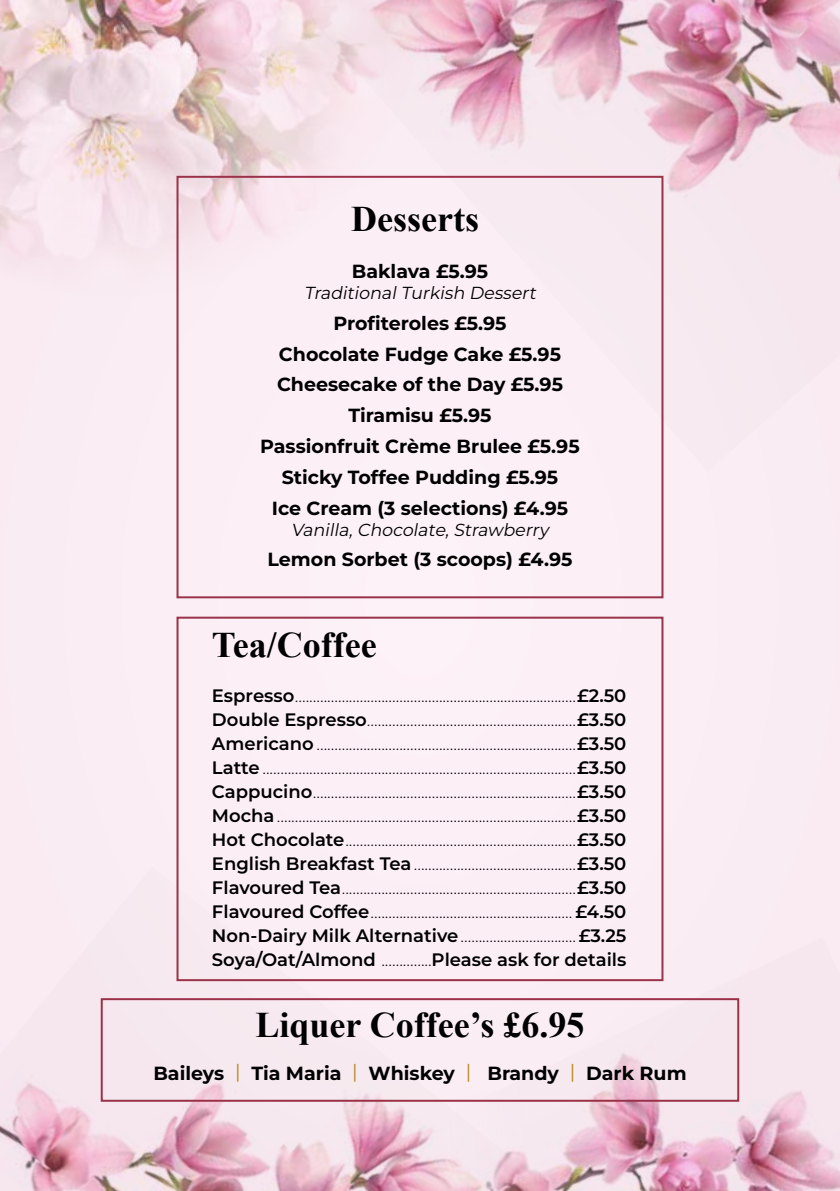
<style>
.page{position:relative;width:840px;height:1191px;background:#fff}
.page>*{position:absolute;margin:0;border:0;box-sizing:border-box;transform-origin:0 0}
.t1{font:700 36px "Times New Roman";color:#000}
.t2{font:700 19px/30.8px "Montserrat";color:#000;text-align:center}
.t3{font:300 18px/24px "Montserrat";color:#000;text-align:justify}
.t4{font:italic 17.4px "Montserrat";color:#000}
.s1{font-weight:600}
.s2{font-weight:400;color:#b5861b}
</style>
<div class="page">
<div style="left:0;top:0;width:839px;height:1191px;background:#fbeef5"></div>
<img style="left:0;top:0;width:297px;height:263px">
<img style="left:297px;top:0;width:542px;height:471px">
<img style="left:539px;top:937px;width:300px;height:254px">
<img style="left:0;top:981px;width:539px;height:210px">
<div style="left:176px;top:176px;width:487px;height:422px;border:2px solid #9a3249"></div>
<div style="left:176px;top:616px;width:487px;height:365px;border:2px solid #9a3249"></div>
<div style="left:101px;top:998px;width:637px;height:103px;border:2px solid #9a3249"></div>
<h1 class="t1" style="left:351px;top:194px;width:129px">Desserts</h1>
<p class="t2" style="left:351px;top:255px;width:138px">Baklava £5.95</p>
<p class="t4" style="left:304px;top:281px;width:237px">TraditionalTurkish Dessert</p>
<p class="t2" style="left:260px;top:307px;width:321px">Profiteroles £5.95<br>Chocolate Fudge Cake £5.95<br>Cheesecake of the Day £5.95<br>Tiramisu £5.95<br>Passionfruit Crème Brulee £5.95<br>Sticky Toffee Pudding £5.95<br>Ice Cream (3 selections) £4.95</p>
<p class="t4" style="left:291px;top:518px;width:259px">Vanilla,Chocolate,Strawberry</p>
<p class="t2" style="left:267px;top:543px;width:306px">Lemon Sorbet (3 scoops) £4.95</p>
<h1 class="t1" style="left:212px;top:620px;width:166px">Tea/Coffee</h1>
<p class="t3" style="left:212px;top:683px;width:416px"><span class="s1">Espresso</span>..............................................................................<span class="s1">£2.50<br>Double Espresso</span>..........................................................<span class="s1">£3.50<br>Americano</span>........................................................................<span class="s1">£3.50<br>Latte</span>.......................................................................................<span class="s1">£3.50<br>Cappucino</span>.........................................................................<span class="s1">£3.50<br>Mocha</span>...................................................................................<span class="s1">£3.50<br>Hot Chocolate</span>................................................................<span class="s1">£3.50<br>English Breakfast Tea</span>.............................................<span class="s1">£3.50<br>Flavoured Tea</span>.................................................................<span class="s1">£3.50<br>Flavoured Coffee</span>........................................................ <span class="s1">£4.50<br>Non-Dairy Milk Alternative</span>................................<span class="s1">£3.25<br>Soya/Oat/Almond</span> ..............<span class="s1">Please ask for details</span></p>
<h1 class="t1" style="left:255px;top:1000px;width:330px">Liquer Coffee’s £6.95</h1>
<p class="t2" style="left:153px;top:1057px;width:534px">Baileys <span class="s2">|</span> Tia Maria <span class="s2">|</span> Whiskey <span class="s2">|</span> Brandy <span class="s2">|</span> Dark Rum</p>
</div>
